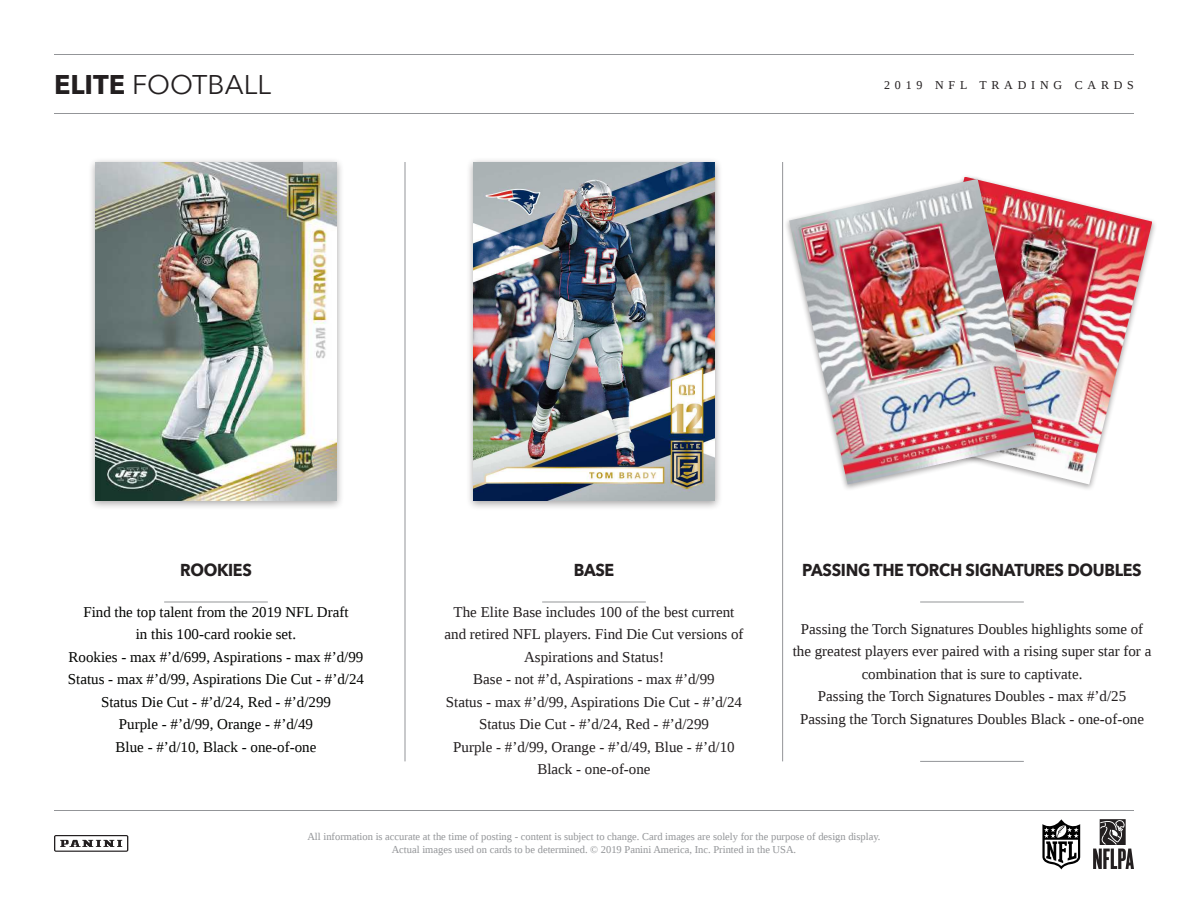
<style>
.page{position:relative;width:1188px;height:918px;background:#fff}
.page>*{position:absolute;margin:0;border:0;box-sizing:border-box;transform-origin:0 0}
.t1{font:27px "Avenir Next";color:#231f20}
.t2{font:700 17.25px "Avenir Next";letter-spacing:-.02em;color:#231f20;scale:.93 1}
.t3{font:15px/22.5px "Liberation Serif";color:#231f20;text-align:center}
.t4{font:15px "Liberation Serif";color:#040503}
.t5{font:12px "Liberation Serif";letter-spacing:.4em;color:#231f20}
.t6{font:10.5px/12.6px "Liberation Serif";color:#939598;text-align:center}
.s1{font-weight:700}
</style>
<div class="page">
<hr style="left:405px;top:162px;width:1px;height:599px;background:#939598">
<hr style="left:782px;top:162px;width:1px;height:599px;background:#939598">
<hr style="left:164px;top:602px;width:104px;height:1px;background:#939598">
<hr style="left:542px;top:602px;width:104px;height:1px;background:#939598">
<hr style="left:920px;top:602px;width:104px;height:1px;background:#939598">
<hr style="left:920px;top:761px;width:104px;height:1px;background:#939598">
<hr style="left:54px;top:113px;width:1080px;height:1px;background:#939598">
<hr style="left:54px;top:54px;width:1080px;height:1px;background:#939598">
<hr style="left:54px;top:810px;width:1080px;height:1px;background:#939598">
<svg style="left:54px;top:835px;width:74px;height:17px"></svg>
<svg style="left:1093px;top:819px;width:41px;height:50px"></svg>
<svg style="left:1042px;top:819px;width:39px;height:51px"></svg>
<div style="left:88px;top:157px;width:256px;height:353px;background:#231f20;opacity:.4"></div>
<img style="left:95px;top:162px;width:242px;height:339px">
<div style="left:465px;top:157px;width:257px;height:353px;background:#231f20;opacity:.4"></div>
<img style="left:473px;top:162px;width:242px;height:339px">
<img style="left:1041px;top:194px;width:111px;height:290px">
<div style="left:784px;top:175px;width:257px;height:316px;background:#231f20;opacity:.4"></div>
<img style="left:789px;top:179px;width:247px;height:305px">
<h1 class="t1" style="left:54px;top:69px;width:219px"><span class="s1">ELITE</span> FOOTBALL</h1>
<p class="t5" style="left:884px;top:77px;width:251px">2019 NFL TRADING CARDS</p>
<p class="t2" style="left:180px;top:560px;width:79px">ROOKIES</p>
<p class="t2" style="left:802px;top:560px;width:367px">PASSING THE TORCH SIGNATURES DOUBLES</p>
<p class="t2" style="left:574px;top:560px;width:45px">BASE</p>
<p class="t3" style="left:445px;top:600px;width:300px">The Elite Base includes 100 of the best current and retired NFL players. Find Die Cut versions of<br>Aspirations and Status!</p>
<p class="t3" style="left:473px;top:668px;width:243px">Base - not #’d, Aspirations - max #’d/99</p>
<p class="t3" style="left:446px;top:690px;width:298px">Status - max #’d/99, Aspirations Die Cut - #’d/24</p>
<p class="t3" style="left:479px;top:713px;width:231px">Status Die Cut - #’d/24, Red - #’d/299</p>
<p class="t3" style="left:453px;top:735px;width:283px">Purple - #’d/99, Orange - #’d/49, Blue - #’d/10</p>
<p class="t3" style="left:537px;top:758px;width:115px">Black - one-of-one</p>
<p class="t4" style="left:83px;top:602px;width:267px">Find the top talent from the 2019 NFL Draft</p>
<p class="t4" style="left:136px;top:624px;width:162px">in this 100-card rookie set.</p>
<p class="t4" style="left:69px;top:647px;width:296px">Rookies - max #’d/699, Aspirations - max #’d/99</p>
<p class="t4" style="left:68px;top:669px;width:298px">Status - max #’d/99, Aspirations Die Cut - #’d/24</p>
<p class="t4" style="left:101px;top:692px;width:231px">Status Die Cut - #’d/24, Red - #’d/299</p>
<p class="t4" style="left:119px;top:714px;width:196px">Purple - #’d/99, Orange - #’d/49</p>
<p class="t4" style="left:116px;top:737px;width:202px">Blue - #’d/10, Black - one-of-one</p>
<p class="t3" style="left:793px;top:617px;width:360px">Passing the Torch Signatures Doubles highlights some of the greatest players ever paired with a rising super star for a combination that is sure to captivate.</p>
<p class="t3" style="left:818px;top:685px;width:310px">Passing the Torch Signatures Doubles - max #’d/25</p>
<p class="t3" style="left:800px;top:707px;width:346px">Passing the Torch Signatures Doubles Black - one-of-one</p>
<p class="t6" style="left:307px;top:831px;width:575px">All information is accurate at the time of posting - content is subject to change. Card images are solely for the purpose of design display.<br>Actual images used on cards to be determined. © 2019 Panini America, Inc. Printed in the USA.</p>
</div>
